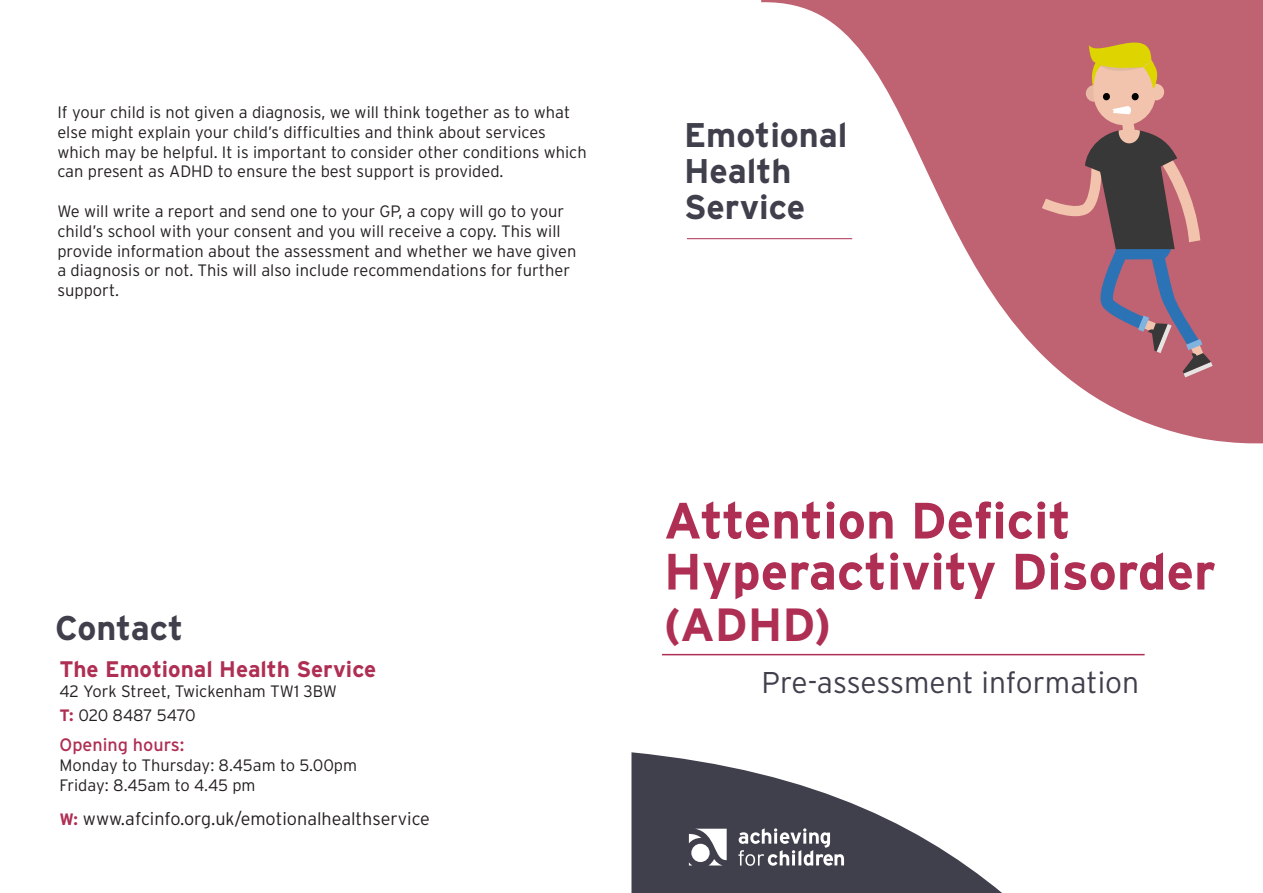
<style>
.page{position:relative;width:1263px;height:893px;background:#fff}
.page>*{position:absolute;margin:0;border:0;box-sizing:border-box;transform-origin:0 0}
.t1{font:700 51px/51px "Interstate";color:#af2f54}
.t2{font:700 46.5px "Interstate";color:#af2f54}
.t3{font:700 34.2px/36.2px "Interstate";color:#40404d}
.t4{font:300 30px "Interstate";color:#40404d}
.t5{font:700 22.5px "Interstate";color:#af2f54}
.t6{font:300 18px "Interstate";color:#231f20}
.t7{font:18px "Interstate";color:#af2f54}
.t8{font:300 16.5px/19.8px "Interstate";color:#231f20}
.t9{font:300 16.5px "Interstate";letter-spacing:-.02em;color:#231f20}
.s1{font-weight:700;color:#af2f54}
.s2{font-weight:700;font-size:16.5px;color:#af2f54}
</style>
<div class="page">
<hr style="left:687px;top:238px;width:165px;height:1px;background:#af2f54">
<svg style="left:761px;top:0;width:502px;height:444px"></svg>
<svg style="left:631px;top:752px;width:371px;height:141px;fill:#40404d"></svg>
<svg style="left:689px;top:829px;width:38px;height:36px"></svg>
<svg style="left:738px;top:828px;width:106px;height:38px"></svg>
<hr style="left:662px;top:654px;width:482px;height:1px;background:#af2f54">
<svg style="left:1042px;top:23px;width:170px;height:354px;background:#ab6a70"></svg>
<p class="t8" style="left:57px;top:102px;width:531px">If your child is not given a diagnosis, we will think together as to what else might explain your child’s difficulties and think about services which may be helpful. It is important to consider other conditions which can present as ADHD to ensure the best support is provided.</p>
<p class="t8" style="left:57px;top:201px;width:520px">We will write a report and send one to your GP, a copy will go to your child’s school with your consent and you will receive a copy. This will provide information about the assessment and whether we have given a diagnosis or not. This will also include recommendations for further support.</p>
<p class="t3" style="left:684px;top:116px;width:165px">Emotional<br>Health<br>Service</p>
<p class="t1" style="left:664px;top:495px;width:553px">Attention Deficit<br>Hyperactivity Disorder</p>
<p class="t3" style="left:55px;top:609px;width:130px">Contact</p>
<p class="t2" style="left:664px;top:596px;width:169px">(ADHD)</p>
<p class="t5" style="left:60px;top:655px;width:318px">The Emotional Health Service</p>
<p class="t8" style="left:60px;top:681px;width:279px">42 York Street, Twickenham TW1 3BW</p>
<p class="t9" style="left:60px;top:705px;width:138px"><span class="s1">T:</span> 020 8487 5470</p>
<p class="t7" style="left:60px;top:734px;width:126px">Opening hours:</p>
<p class="t8" style="left:60px;top:755px;width:299px">Monday to Thursday: 8.45am to 5.00pm</p>
<p class="t8" style="left:60px;top:775px;width:198px">Friday: 8.45am to 4.45 pm</p>
<p class="t6" style="left:60px;top:808px;width:372px"><span class="s2">W:</span> www.afcinfo.org.uk/emotionalhealthservice</p>
<p class="t4" style="left:761px;top:664px;width:379px">Pre-assessment information</p>
</div>
